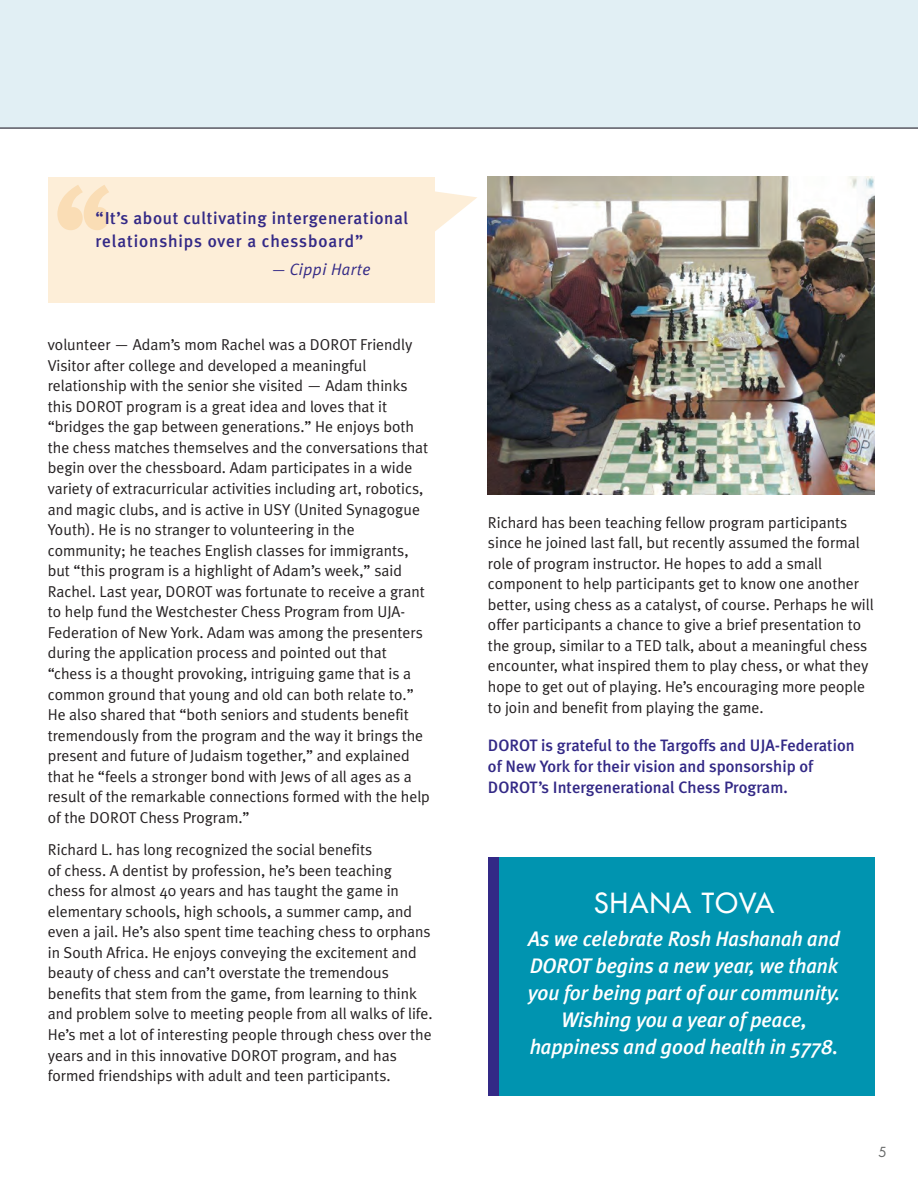
<style>
.page{position:relative;width:918px;height:1188px;background:#fff}
.page>*{position:absolute;margin:0;border:0;box-sizing:border-box;transform-origin:0 0}
.t1{font:169.8px "Meta Plus Normal";color:#faddb5}
.t2{font:27px "Futura";letter-spacing:.05em;color:#fff}
.t3{font:italic 500 21px/27px "Meta Plus";letter-spacing:-.005em;color:#fff;text-align:center}
.t4{font:500 17.25px/23.2px "Meta Plus";letter-spacing:.035em;color:#332986}
.t5{font:500 16.5px/21px "Meta Plus";color:#332986}
.t6{font:italic 16.5px "Meta Plus Normal";letter-spacing:.025em;color:#332986}
.t7{font:15.75px/20.5px "Meta Plus Normal";color:#231f20}
.t8{font:13.5px "Futura";color:#666868}
.s1{font-size:15.75px}
</style>
<div class="page">
<div style="left:0;top:0;width:918px;height:128px;background:#e1eff4"></div>
<div style="left:488px;top:858px;width:386px;height:238px;background:#0094b0"></div>
<div style="left:488px;top:858px;width:10px;height:238px;background:#332986"></div>
<hr style="left:0;top:127px;width:918px;height:2px;background:#585861">
<img style="left:488px;top:177px;width:387px;height:317px">
<div style="left:49px;top:177px;width:386px;height:126px;background:#fdeed8"></div>
<svg style="left:435px;top:191px;width:42px;height:40px"></svg>
<h1 class="t1" style="left:49px;top:148px;width:72px">‘‘</h1>
<p class="t4" style="left:96px;top:207px;width:314px">“It’s about cultivating intergenerational relationships over a chessboard”</p>
<p class="t6" style="left:271px;top:259px;width:101px"><span class="s1">—</span> Cippi Harte</p>
<p class="t7" style="left:48px;top:334px;width:384px">volunteer — Adam’s mom Rachel was a DOROT Friendly Visitor after college and developed a meaningful relationship with the senior she visited — Adam thinks this DOROT program is a great idea and loves that it “bridges the gap between generations.” He enjoys both the chess matches themselves and the conversations that begin over the chessboard. Adam participates in a wide variety of extracurricular activities including art, robotics, and magic clubs, and is active in USY (United Synagogue Youth). He is no stranger to volunteering in the community; he teaches English classes for immigrants, but “this program is a highlight of Adam’s week,” said Rachel. Last year, DOROT was fortunate to receive a grant to help fund the Westchester Chess Program from UJA-Federation of New York. Adam was among the presenters during the application process and pointed out that “chess is a thought provoking, intriguing game that is a common ground that young and old can both relate to.” He also shared that “both seniors and students benefit tremendously from the program and the way it brings the present and future of Judaism together,” and explained that he “feels a stronger bond with Jews of all ages as a result of the remarkable connections formed with the help of the DOROT Chess Program.”</p>
<p class="t7" style="left:48px;top:839px;width:387px">Richard L. has long recognized the social benefits<br>of chess. A dentist by profession, he’s been teaching chess for almost 40 years and has taught the game in elementary schools, high schools, a summer camp, and even a jail. He’s also spent time teaching chess to orphans in South Africa. He enjoys conveying the excitement and beauty of chess and can’t overstate the tremendous benefits that stem from the game, from learning to think and problem solve to meeting people from all walks of life.<br>He’s met a lot of interesting people through chess over the years and in this innovative DOROT program, and has formed friendships with adult and teen participants.</p>
<p class="t7" style="left:488px;top:512px;width:387px">Richard has been teaching fellow program participants since he joined last fall, but recently assumed the formal role of program instructor. He hopes to add a small component to help participants get to know one another better, using chess as a catalyst, of course. Perhaps he will offer participants a chance to give a brief presentation to the group, similar to a TED talk, about a meaningful chess encounter, what inspired them to play chess, or what they hope to get out of playing. He’s encouraging more people to join and benefit from playing the game.</p>
<p class="t5" style="left:488px;top:735px;width:368px">DOROT is grateful to the Targoffs and UJA-Federation of New York for their vision and sponsorship of<br>DOROT’s Intergenerational Chess Program.</p>
<h2 class="t2" style="left:594px;top:890px;width:182px">SHANA TOVA</h2>
<h3 class="t3" style="left:528px;top:925px;width:314px">As we celebrate Rosh Hashanah and<br>DOROT begins a new year, we thank you for being part of our community.<br>Wishing you a year of peace, happiness and good health in 5778.</h3>
<p class="t8" style="left:878px;top:1146px;width:10px">5</p>
</div>
